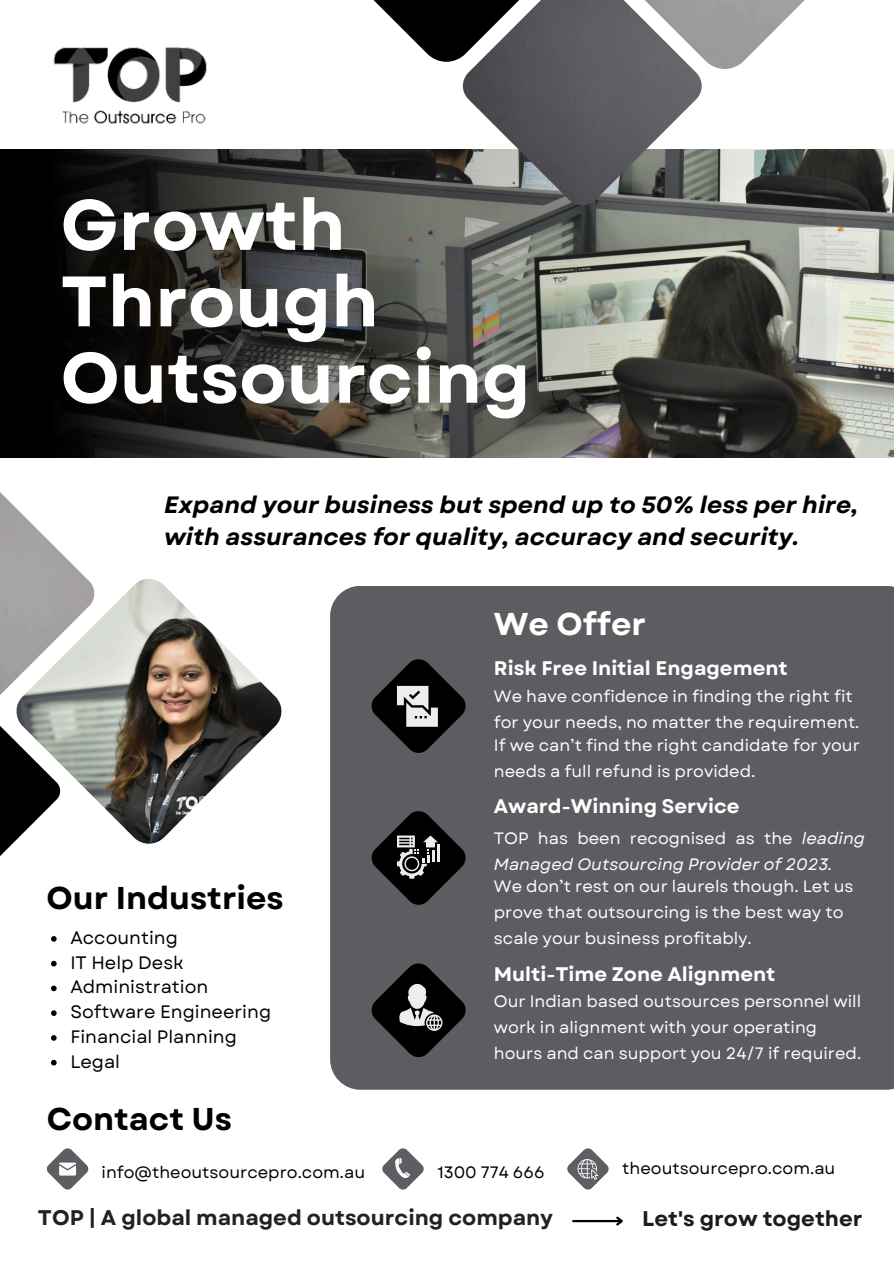
<style>
.page{position:relative;width:894px;height:1264px;background:#fff}
.page>*{position:absolute;margin:0;border:0;box-sizing:border-box;transform-origin:0 0}
.t1{font:700 71.1px/76.3px "Garet";color:#fff}
.t2{font:700 31.5px "Garet";color:#000}
.t3{font:700 31.5px "Garet";color:#fff}
.t4{font:italic 700 23.55px/32.7px "Garet";color:#000}
.t5{font:700 21.15px "Garet";color:#222}
.t6{font:700 21.15px "Garet";color:#1c1b19}
.t7{font:700 19.65px "Garet";color:#fff}
.t8{font:18px "Garet";color:#000}
.t9{font:16.5px/25.8px "Garet";color:#fff}
.t10{font:italic 16.5px/25.8px "Garet";color:#fff}
.t11{font:16.5px "Garet";color:#000}
.s1{font-style:normal}
</style>
<div class="page">
<div style="left:330px;top:586px;width:563px;height:503px;background:#5d5c61"></div>
<svg style="left:371px;top:659px;width:94px;height:93px;background:#434345"></svg>
<svg style="left:371px;top:811px;width:94px;height:93px;background:#373739"></svg>
<svg style="left:371px;top:963px;width:94px;height:93px;background:#3c3b3d"></svg>
<img style="left:825px;top:150px;width:68px;height:308px">
<img style="left:0;top:150px;width:825px;height:308px">
<svg style="left:382px;top:1148px;width:41px;height:41px"></svg>
<svg style="left:47px;top:1148px;width:41px;height:41px"></svg>
<img style="left:47px;top:47px;width:210px;height:112px">
<img style="left:463px;top:62px;width:238px;height:143px">
<img style="left:555px;top:0;width:250px;height:69px">
<svg style="left:373px;top:0;width:242px;height:62px"></svg>
<hr style="left:572px;top:1219px;width:49px;height:3px;background:#000">
<svg style="left:614px;top:1216px;width:9px;height:10px"></svg>
<svg style="left:567px;top:1148px;width:41px;height:41px"></svg>
<img style="left:0;top:492px;width:87px;height:203px">
<img style="left:16px;top:579px;width:265px;height:264px">
<svg style="left:0;top:714px;width:60px;height:142px"></svg>
<svg style="left:51px;top:936px;width:6px;height:5px"></svg>
<svg style="left:51px;top:960px;width:6px;height:6px"></svg>
<svg style="left:51px;top:985px;width:6px;height:6px"></svg>
<svg style="left:51px;top:1010px;width:6px;height:5px"></svg>
<svg style="left:51px;top:1035px;width:6px;height:5px"></svg>
<svg style="left:51px;top:1059px;width:6px;height:6px"></svg>
<p class="t1" style="left:61px;top:187px;width:471px">Growth<br>Through<br>Outsourcing</p>
<p class="t4" style="left:164px;top:488px;width:695px">Expand your business but spend up to 50% less per hire, with assurances for quality, accuracy and security.</p>
<p class="t3" style="left:493px;top:601px;width:154px">We Offer</p>
<p class="t7" style="left:493px;top:654px;width:295px">Risk Free Initial Engagement</p>
<h2 class="t9" style="left:493px;top:684px;width:367px">We have confidence in finding the right fit for your needs, no matter the requirement.</h2>
<p class="t2" style="left:47px;top:875px;width:238px">Our Industries</p>
<h2 class="t8" style="left:70px;top:924px;width:109px">Accounting</h2>
<p class="t8" style="left:70px;top:949px;width:115px">IT Help Desk</p>
<p class="t8" style="left:70px;top:974px;width:139px">Administration</p>
<p class="t8" style="left:70px;top:998px;width:202px">Software Engineering</p>
<p class="t8" style="left:70px;top:1023px;width:168px">Financial Planning</p>
<p class="t8" style="left:70px;top:1048px;width:51px">Legal</p>
<h4 class="t2" style="left:47px;top:1095px;width:187px">Contact Us</h4>
<p class="t11" style="left:102px;top:1160px;width:265px">info@theoutsourcepro.com.au</p>
<p class="t9" style="left:493px;top:732px;width:367px">If we can’t find the right candidate for your needs a full refund is provided.</p>
<h4 class="t7" style="left:493px;top:792px;width:247px">Award-Winning Service</h4>
<p class="t10" style="left:493px;top:825px;width:372px"><span class="s1">TOP has been recognised as the</span> leading<br>Managed Outsourcing Provider of 2023.</p>
<p class="t9" style="left:493px;top:873px;width:361px">We don’t rest on our laurels though. Let us prove that outsourcing is the best way to scale your business profitably.</p>
<h4 class="t7" style="left:493px;top:959px;width:283px">Multi-Time Zone Alignment</h4>
<p class="t9" style="left:493px;top:988px;width:369px">Our Indian based outsources personnel will work in alignment with your operating hours and can support you 24/7 if required.</p>
<h3 class="t11" style="left:437px;top:1160px;width:109px">1300 774 666</h3>
<p class="t11" style="left:622px;top:1156px;width:214px">theoutsourcepro.com.au</p>
<p class="t5" style="left:38px;top:1202px;width:516px">TOP | A global managed outsourcing company</p>
<p class="t6" style="left:642px;top:1202px;width:222px">Let's grow together</p>
</div>
